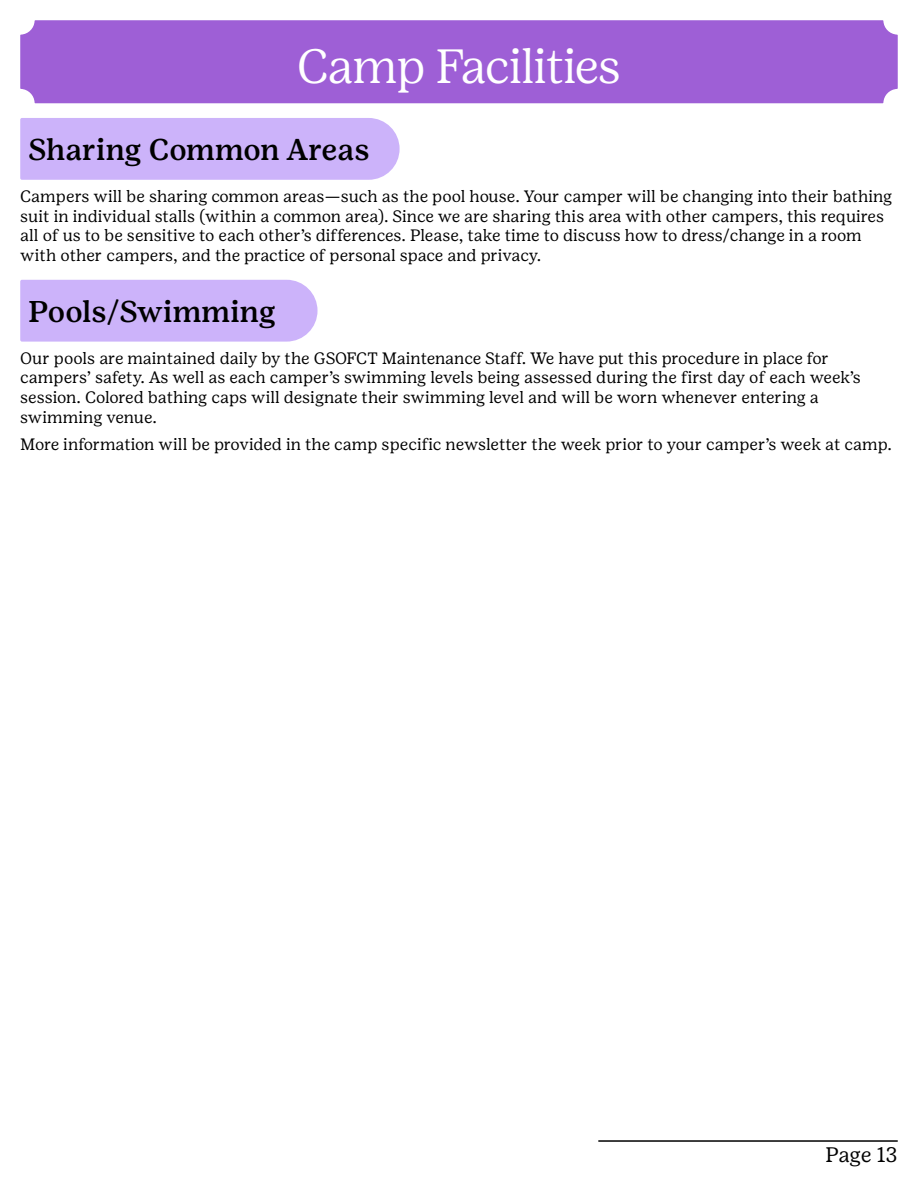
<style>
.page{position:relative;width:918px;height:1188px;background:#fff}
.page>*{position:absolute;margin:0;border:0;box-sizing:border-box;transform-origin:0 0}
.t1{font:300 48px "Girl Scout Display";color:#fff}
.SUB_HEADER{font:500 30px "Girl Scout Text";color:#000}
.t2{font:21px "Girl Scout Text";letter-spacing:-.01em;color:#000}
.UPDATED_BASIC_BODY{font:16.5px/19.8px "Girl Scout Text";color:#000}
</style>
<div class="page">
<hr style="left:598px;top:1140px;width:300px;height:2px;background:#000">
<div style="left:20px;top:20px;width:878px;height:83px;background:#9e5fd6"></div>
<div style="left:20px;top:118px;width:380px;height:62px;background:#ccb3fa"></div>
<div style="left:20px;top:280px;width:298px;height:62px;background:#ccb3fa"></div>
<p class="t1" style="left:297px;top:37px;width:325px">Camp Facilities</p>
<p class="SUB_HEADER" style="left:28px;top:131px;width:343px">Sharing Common Areas</p>
<p class="UPDATED_BASIC_BODY" style="left:20px;top:186px;width:874px">Campers will be sharing common areas—such as the pool house. Your camper will be changing into their bathing suit in individual stalls (within a common area). Since we are sharing this area with other campers, this requires all of us to be sensitive to each other’s differences. Please, take time to discuss how to dress/change in a room with other campers, and the practice of personal space and privacy.</p>
<p class="SUB_HEADER" style="left:28px;top:293px;width:249px">Pools/Swimming</p>
<p class="UPDATED_BASIC_BODY" style="left:20px;top:348px;width:810px">Our pools are maintained daily by the GSOFCT Maintenance Staff. We have put this procedure in place for</p>
<p class="UPDATED_BASIC_BODY" style="left:20px;top:367px;width:842px">campers’ safety. As well as each camper’s swimming levels being assessed during the first day of each week’s</p>
<p class="UPDATED_BASIC_BODY" style="left:20px;top:387px;width:800px">session. Colored bathing caps will designate their swimming level and will be worn whenever entering a</p>
<p class="UPDATED_BASIC_BODY" style="left:20px;top:407px;width:138px">swimming venue.</p>
<p class="UPDATED_BASIC_BODY" style="left:20px;top:434px;width:873px">More information will be provided in the camp specific newsletter the week prior to your camper’s week at camp.</p>
<p class="t2" style="left:825px;top:1142px;width:74px">Page 13</p>
</div>
